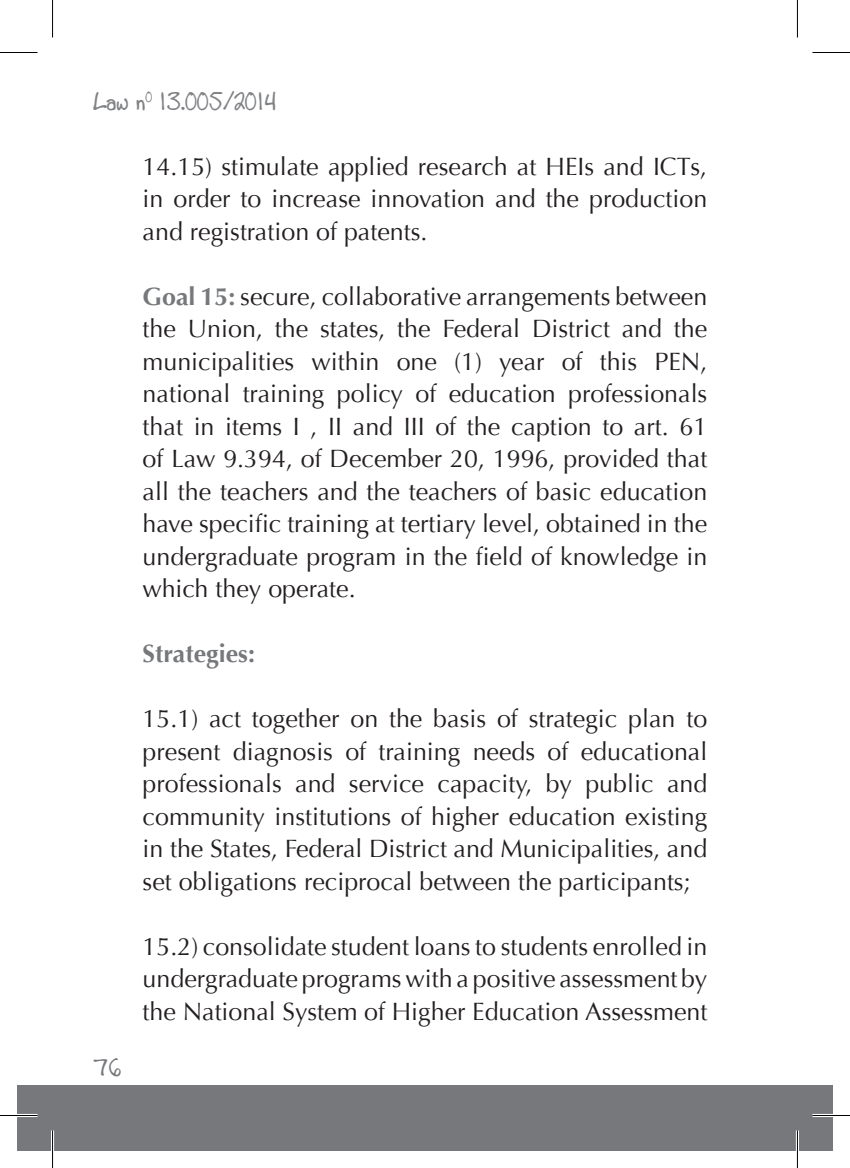
<style>
.page{position:relative;width:850px;height:1168px;background:#fff}
.page>*{position:absolute;margin:0;border:0;box-sizing:border-box;transform-origin:0 0}
.t1{font:25px/32.5px "Optima";color:#231f20;text-align:justify}
.t2{font:25px "Andrew Script";color:#808285}
.t3{font:700 25px "Optima";color:#76787b}
.t4{font:25px "Andrew Script";color:#76787b}
.s1{font-weight:700;color:#76787b}
</style>
<div class="page">
<div style="left:17px;top:1085px;width:815px;height:66px;background:#76787b"></div>
<hr style="left:0;top:1114px;width:38px;height:3px;background:#fff">
<hr style="left:812px;top:1114px;width:37px;height:3px;background:#fff">
<hr style="left:51px;top:1130px;width:3px;height:38px;background:#fff">
<hr style="left:795px;top:1130px;width:3px;height:38px;background:#fff">
<hr style="left:0;top:52px;width:38px;height:1px;background:#000">
<hr style="left:812px;top:52px;width:37px;height:1px;background:#000">
<hr style="left:0;top:1115px;width:38px;height:1px;background:#000">
<hr style="left:812px;top:1115px;width:37px;height:1px;background:#000">
<hr style="left:52px;top:0;width:1px;height:38px;background:#000">
<hr style="left:52px;top:1130px;width:1px;height:38px;background:#000">
<hr style="left:796px;top:0;width:1px;height:38px;background:#000">
<hr style="left:796px;top:1130px;width:1px;height:38px;background:#000">
<p class="t2" style="left:93px;top:87px;width:184px">Law n<sup>0</sup> 13.005/2014</p>
<p class="t4" style="left:93px;top:1053px;width:30px">76</p>
<p class="t1" style="left:142px;top:150px;width:566px">14.15) stimulate applied research at HEIs and ICTs, in order to increase innovation and the production and registration of patents.</p>
<p class="t1" style="left:142px;top:280px;width:566px"><span class="s1">Goal 15:</span> secure, collaborative arrangements between the Union, the states, the Federal District and the municipalities within one (1) year of this PEN, national training policy of education professionals that in items I , II and III of the caption to art. 61 of Law 9.394, of December 20, 1996, provided that all the teachers and the teachers of basic education have specific training at tertiary level, obtained in the undergraduate program in the field of knowledge in which they operate.</p>
<p class="t3" style="left:142px;top:639px;width:114px">Strategies:</p>
<p class="t1" style="left:142px;top:703px;width:566px">15.1) act together on the basis of strategic plan to present diagnosis of training needs of educational professionals and service capacity, by public and community institutions of higher education existing in the States, Federal District and Municipalities, and set obligations reciprocal between the participants;</p>
<p class="t1" style="left:142px;top:930px;width:566px">15.2) consolidate student loans to students enrolled in undergraduate programs with a positive assessment by the National System of Higher Education Assessment</p>
</div>
